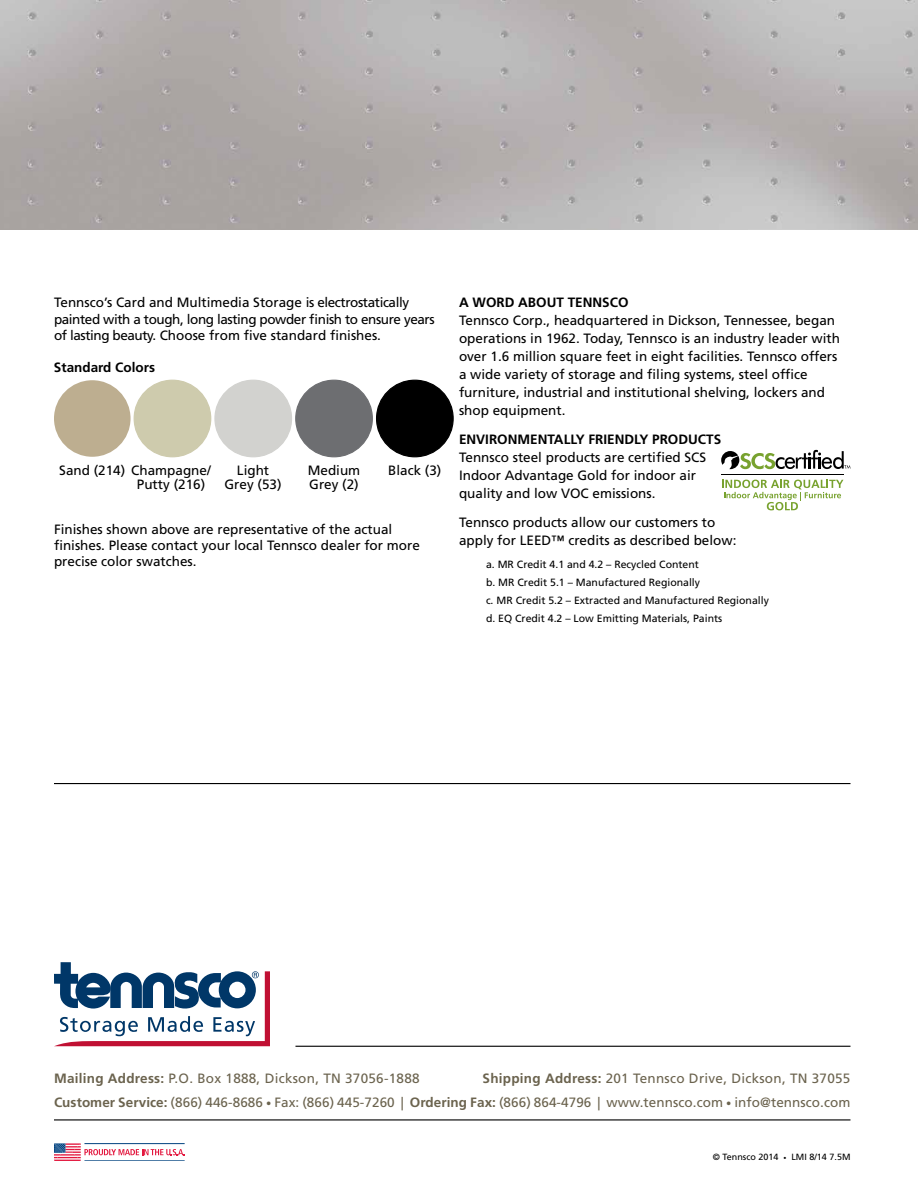
<style>
.page{position:relative;width:918px;height:1188px;background:#fff}
.page>*{position:absolute;margin:0;border:0;box-sizing:border-box;transform-origin:0 0}
.t1{font:13.5px/18px "Frutiger LT Std";color:#000}
.t2{font:13.5px/24.8px "Frutiger LT Std";letter-spacing:.005em;color:#6b634e;text-align:right}
.t3{font:13.5px/16.5px "Frutiger LT Std";letter-spacing:-.03em;color:#000}
.t4{font:700 13.5px "Frutiger LT Std";color:#000}
.t5{font:10.5px/18px "Frutiger LT Std";color:#000}
.t6{font:9px "Frutiger LT Std";color:#000}
.s1{font-weight:700}
.s2{font-size:10.5px}
.s3{font-size:6px}
</style>
<div class="page">
<img style="left:0;top:0;width:918px;height:230px">
<hr style="left:54px;top:783px;width:796px;height:1px;background:#000">
<hr style="left:54px;top:1119px;width:796px;height:1px;background:#000">
<hr style="left:295px;top:1046px;width:555px;height:1px;background:#000">
<hr style="left:84px;top:1161px;width:101px;height:1px;background:#004280">
<svg style="left:54px;top:1143px;width:131px;height:18px"></svg>
<svg style="left:54px;top:962px;width:216px;height:84px"></svg>
<svg style="left:722px;top:480px;width:121px;height:30px"></svg>
<hr style="left:721px;top:474px;width:123px;height:1px;background:#000">
<svg style="left:721px;top:450px;width:129px;height:19px"></svg>
<div style="left:134px;top:380px;width:77px;height:77px;background:#cecbad;border-radius:50%"></div>
<div style="left:134px;top:380px;width:77px;height:77px;border:1px solid #cecbad;border-radius:50%"></div>
<div style="left:215px;top:380px;width:77px;height:77px;background:#d2d2cf;border-radius:50%"></div>
<div style="left:214px;top:380px;width:78px;height:77px;border:1px solid #d2d2cf;border-radius:50%"></div>
<div style="left:296px;top:380px;width:76px;height:77px;background:#6d6e71;border-radius:50%"></div>
<div style="left:295px;top:380px;width:78px;height:77px;border:1px solid #6d6e71;border-radius:50%"></div>
<div style="left:54px;top:380px;width:77px;height:77px;background:#bdae90;border-radius:50%"></div>
<div style="left:377px;top:380px;width:76px;height:77px;background:#000;border-radius:50%"></div>
<div style="left:376px;top:380px;width:78px;height:77px;border:1px solid #000;border-radius:50%"></div>
<p class="t3" style="left:54px;top:294px;width:382px">Tennsco’s Card and Multimedia Storage is electrostatically painted with a tough, long lasting powder finish to ensure years of lasting beauty. Choose from five standard finishes.</p>
<p class="t4" style="left:54px;top:359px;width:103px">Standard Colors</p>
<p class="t1" style="left:137px;top:464px;width:75px;line-height:13.5px;text-indent:-78px">Sand (214) Champagne/<br>Putty (216)</p>
<p class="t1" style="left:388px;top:462px;width:55px">Black (3)</p>
<p class="t1" style="left:225px;top:464px;width:59px;line-height:13.5px;text-align:center">Light<br>Grey (53)</p>
<p class="t1" style="left:308px;top:464px;width:54px;line-height:13.5px">Medium<br>Grey (2)</p>
<p class="t1" style="left:54px;top:522px;width:367px;line-height:15.8px">Finishes shown above are representative of the actual finishes. Please contact your local Tennsco dealer for more precise color swatches.</p>
<p class="t4" style="left:459px;top:295px;width:25px">A WORD</p>
<p class="t4" style="left:518px;top:295px;width:11px">ABOUT</p>
<p class="t4" style="left:568px;top:295px;width:10px">TENN</p>
<p class="t4" style="left:602px;top:295px;width:26px">SCO</p>
<p class="t1" style="left:459px;top:311px;width:383px">Tennsco Corp., headquartered in Dickson, Tennessee, began operations in 1962. Today, Tennsco is an industry leader with over 1.6 million square feet in eight facilities. Tennsco offers a wide variety of storage and filing systems, steel office furniture, industrial and institutional shelving, lockers and shop equipment.</p>
<p class="t4" style="left:459px;top:431px;width:10px">ENVIRON</p>
<p class="t4" style="left:518px;top:431px;width:22px">MENTALLY</p>
<p class="t4" style="left:588px;top:431px;width:9px">FRIENDLY</p>
<p class="t4" style="left:652px;top:431px;width:10px">PRODU</p>
<p class="t4" style="left:698px;top:431px;width:25px">CTS</p>
<p class="t1" style="left:459px;top:448px;width:249px">Tennsco steel products are certified SCS<br>Indoor Advantage Gold for indoor air quality and low VOC emissions.</p>
<p class="t1" style="left:459px;top:513px;width:279px">Tennsco products allow our customers to apply for LEED™ credits as described below:</p>
<p class="t5" style="left:486px;top:556px;width:284px">a. MR Credit 4.1 and 4.2 – Recycled Content<br>b. MR Credit 5.1 – Manufactured Regionally<br>c. MR Credit 5.2 – Extracted and Manufactured Regionally d. EQ Credit 4.2 – Low Emitting Materials, Paints</p>
<p class="t2" style="left:54px;top:1066px;width:798px"><span class="s1">Shipping Address:</span> 201 Tennsco Drive, Dickson, TN 37055<br><span class="s1">Customer Service:</span> (866) 446-8686 <span class="s2">•</span> Fax: (866) 445-7260 | <span class="s1">Ordering Fax:</span> (866) 864-4796 | www.tennsco.com <span class="s2">•</span> info@tennsco.com</p>
<p class="t2" style="left:54px;top:1066px;width:367px"><span class="s1">Mailing Address:</span> P.O. Box 1888, Dickson, TN 37056-1888</p>
<p class="t6" style="left:713px;top:1151px;width:139px">© Tennsco 2014 <span class="s3">•</span> LMI 8/14 7.5M</p>
</div>
